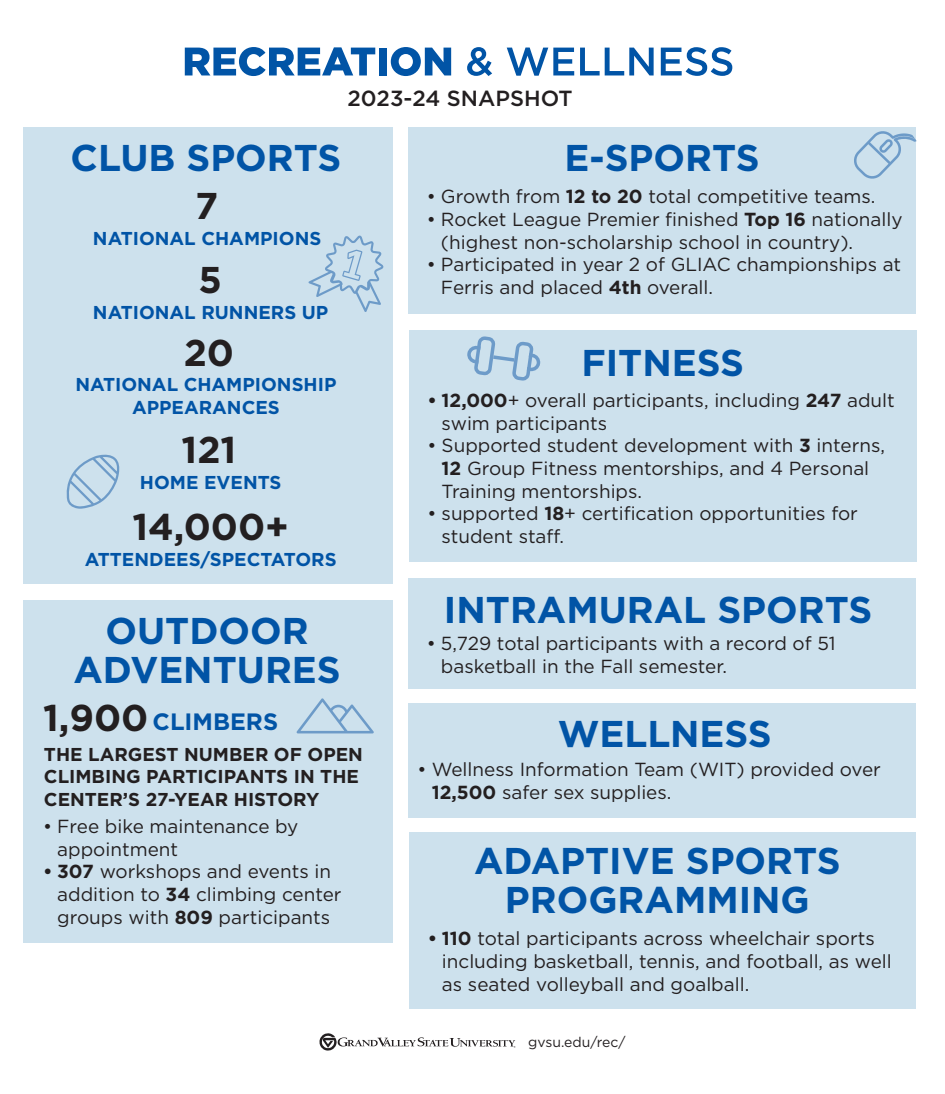
<style>
.page{position:relative;width:945px;height:1094px;background:#fff}
.page>*{position:absolute;margin:0;border:0;box-sizing:border-box;transform-origin:0 0}
.t1{font:700 37.27px/38.6px "Gotham";color:#0154a6;text-align:center}
.t2{font:700 37.27px "Gotham";color:#231f20}
.t3{font:700 23.62px "Gotham";color:#0154a6}
.t4{font:500 21.88px "Gotham";color:#231f20}
.t5{font:18.9px/22.7px "Gotham";color:#231f20}
.t6{font:700 18.64px/22.3px "Gotham";color:#0154a6;text-align:center}
.t7{font:700 18.64px/22.3px "Gotham";color:#231f20}
.t8{font:14px "Gotham";color:#231f20}
.s1{font-weight:700}
</style>
<div class="page">
<div style="left:409px;top:330px;width:508px;height:231px;background:#cde1ed"></div>
<div style="left:408px;top:578px;width:508px;height:110px;background:#cde1ed"></div>
<div style="left:408px;top:703px;width:508px;height:115px;background:#cde1ed"></div>
<div style="left:408px;top:127px;width:508px;height:187px;background:#cde1ed"></div>
<div style="left:23px;top:127px;width:370px;height:457px;background:#cde1ed"></div>
<div style="left:23px;top:600px;width:370px;height:342px;background:#cde1ed"></div>
<svg style="left:309px;top:235px;width:74px;height:77px"></svg>
<svg style="left:854px;top:131px;width:63px;height:48px"></svg>
<svg style="left:297px;top:698px;width:77px;height:35px"></svg>
<svg style="left:66px;top:454px;width:54px;height:55px"></svg>
<svg style="left:185px;top:47px;width:190px;height:29px"></svg>
<div style="left:379px;top:48px;width:8px;height:27px;background:#0154a6"></div>
<svg style="left:391px;top:47px;width:60px;height:29px"></svg>
<svg style="left:467px;top:47px;width:25px;height:29px"></svg>
<svg style="left:507px;top:48px;width:67px;height:28px"></svg>
<svg style="left:580px;top:48px;width:74px;height:27px"></svg>
<svg style="left:661px;top:47px;width:71px;height:29px"></svg>
<svg style="left:319px;top:1033px;width:196px;height:18px"></svg>
<svg style="left:467px;top:336px;width:74px;height:45px"></svg>
<div style="left:409px;top:832px;width:507px;height:177px;background:#cde1ed"></div>
<p class="t4" style="left:348px;top:84px;width:227px">2023-24 SNAPSHOT</p>
<h1 class="t1" style="left:71px;top:138px;width:272px">CLUB SPORTS</h1>
<h1 class="t1" style="left:565px;top:138px;width:196px">E-SPORTS</h1>
<h1 class="t2" style="left:195px;top:181px;width:25px">7</h1>
<p class="t6" style="left:93px;top:227px;width:230px">NATIONAL CHAMPIONS</p>
<h1 class="t2" style="left:198px;top:255px;width:25px">5</h1>
<p class="t6" style="left:93px;top:301px;width:237px">NATIONAL RUNNERS UP</p>
<h1 class="t2" style="left:184px;top:328px;width:52px">20</h1>
<p class="t6" style="left:75px;top:373px;width:263px">NATIONAL CHAMPIONSHIP<br>APPEARANCES</p>
<h1 class="t2" style="left:182px;top:425px;width:56px">121</h1>
<p class="t6" style="left:140px;top:471px;width:143px">HOME EVENTS</p>
<h1 class="t2" style="left:132px;top:502px;width:158px">14,000+</h1>
<p class="t6" style="left:85px;top:548px;width:253px">ATTENDEES/SPECTATORS</p>
<p class="t5" style="left:427px;top:185px;width:450px">• Growth from <span class="s1">12 to 20</span> total competitive teams.</p>
<p class="t5" style="left:441px;top:207px;width:463px;text-indent:-14px">• Rocket League Premier finished <span class="s1">Top 16</span> nationally (highest non-scholarship school in country).</p>
<p class="t5" style="left:441px;top:253px;width:462px;text-indent:-14px">• Participated in year 2 of GLIAC championships at<br>Ferris and placed <span class="s1">4th</span> overall.</p>
<h1 class="t1" style="left:581px;top:343px;width:164px">FITNESS</h1>
<p class="t5" style="left:442px;top:389px;width:455px;text-indent:-14px"><span class="s1">• 12,000</span>+ overall participants, including <span class="s1">247</span> adult swim participants</p>
<p class="t5" style="left:442px;top:434px;width:445px;text-indent:-14px">• Supported student development with <span class="s1">3</span> interns,<br><span class="s1">12</span> Group Fitness mentorships, and 4 Personal<br>Training mentorships.</p>
<p class="t5" style="left:442px;top:502px;width:418px;text-indent:-14px">• supported <span class="s1">18</span>+ certification opportunities for student staff.</p>
<h1 class="t1" style="left:74px;top:611px;width:269px">OUTDOOR<br>ADVENTURES</h1>
<h1 class="t2" style="left:43px;top:693px;width:107px">1,900</h1>
<p class="t7" style="left:44px;top:743px;width:321px">THE LARGEST NUMBER OF OPEN<br>CLIMBING PARTICIPANTS IN THE<br>CENTER’S 27-YEAR HISTORY</p>
<p class="t3" style="left:153px;top:706px;width:127px">CLIMBERS</p>
<p class="t5" style="left:57px;top:814px;width:243px;text-indent:-14px">• Free bike maintenance by appointment</p>
<p class="t5" style="left:57px;top:860px;width:286px;text-indent:-14px"><span class="s1">• 307</span> workshops and events in addition to <span class="s1">34</span> climbing center groups with <span class="s1">809</span> participants</p>
<h1 class="t1" style="left:444px;top:590px;width:430px">INTRAMURAL SPORTS</h1>
<p class="t5" style="left:441px;top:632px;width:396px;text-indent:-14px">• 5,729 total participants with a record of 51 basketball in the Fall semester.</p>
<h1 class="t1" style="left:558px;top:714px;width:215px">WELLNESS</h1>
<p class="t5" style="left:432px;top:757px;width:451px;text-indent:-14px">• Wellness Information Team (WIT) provided over<br><span class="s1">12,500</span> safer sex supplies.</p>
<h1 class="t1" style="left:474px;top:841px;width:368px">ADAPTIVE SPORTS<br>PROGRAMMING</h1>
<p class="t5" style="left:442px;top:927px;width:451px;text-indent:-14px"><span class="s1">• 110</span> total participants across wheelchair sports including basketball, tennis, and football, as well as seated volleyball and goalball.</p>
<p class="t8" style="left:528px;top:1033px;width:99px">gvsu.edu/rec/</p>
</div>
